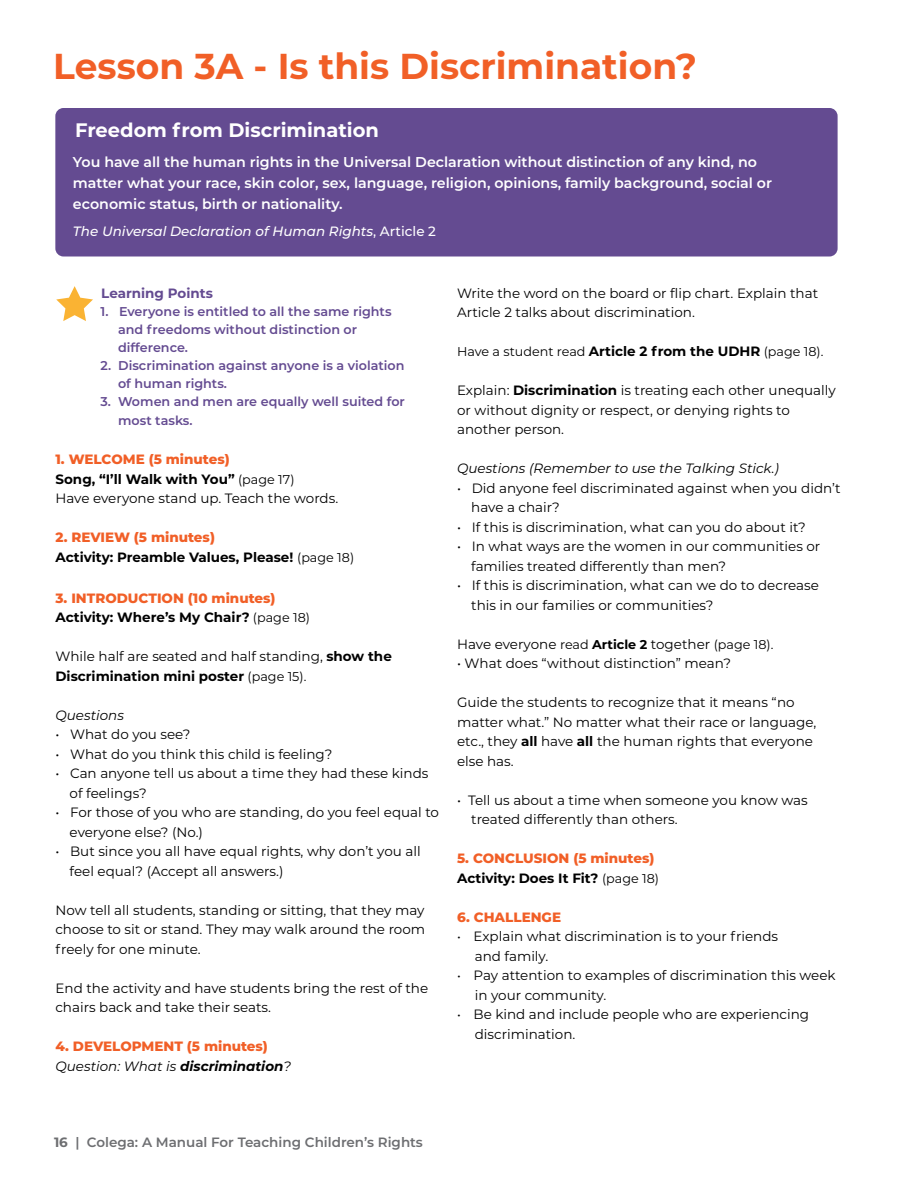
<style>
.page{position:relative;width:918px;height:1188px;background:#fff}
.page>*{position:absolute;margin:0;border:0;box-sizing:border-box;transform-origin:0 0}
.t1{font:700 36px "Montserrat";color:#f15f27}
.t2{font:700 19.5px "Montserrat";color:#fff}
.t3{font:600 14.25px/21px "Montserrat";color:#fff}
.t4{font:13.5px/19.5px "Montserrat";color:#000}
.t5{font:800 13.5px/19.5px "Montserrat";color:#f15f27}
.t6{font:700 13.5px/19.5px "Montserrat";color:#000}
.t7{font:italic 13.5px "Montserrat";color:#000}
.t8{font:italic 500 13.5px "Montserrat";color:#fff}
.t9{font:600 13.5px "Montserrat";color:#6d6e71}
.t10{font:700 13.5px "Montserrat";color:#644b91}
.t11{font:600 12.75px/18px "Montserrat";color:#644b91}
.t12{font:12.75px "Montserrat";color:#000}
.s1{font-style:normal}
.s2{font-weight:800;color:#f15f27}
.s3{font-weight:700}
.s4{font-size:12.75px}
.s5{font-weight:400;font-size:12.75px}
.s6{font-weight:700;color:#000}
.s7{font-weight:400;font-size:12.75px;color:#000}
.s8{font-weight:400;font-style:italic;color:#000}
.s9{font-weight:700;font-style:italic;color:#000}
.s10{font-weight:700;font-size:13.5px}
.s11{font-weight:700;font-size:12.75px}
</style>
<div class="page">
<svg style="left:56px;top:286px;width:37px;height:35px"></svg>
<div style="left:55px;top:108px;width:783px;height:148px;background:#644b91;border-radius:8px"></div>
<h1 class="t1" style="left:53px;top:41px;width:645px">Lesson 3A - Is this Discrimination?</h1>
<h2 class="t2" style="left:75px;top:116px;width:305px">Freedom from Discrimination</h2>
<p class="t3" style="left:73px;top:151px;width:701px">You have all the human rights in the Universal Declaration without distinction of any kind, no matter what your race, skin color, sex, language, religion, opinions, family background, social or economic status, birth or nationality.</p>
<p class="t8" style="left:73px;top:222px;width:364px">The Universal Declaration of Human Rights<span class="s1">, Article 2</span></p>
<p class="t10" style="left:101px;top:283px;width:113px">Learning Points</p>
<p class="t11" style="left:118px;top:302px;width:275px;text-indent:-18px">1. Everyone is entitled to all the same rights and freedoms without distinction or difference.</p>
<p class="t11" style="left:118px;top:356px;width:288px;text-indent:-18px">2. Discrimination against anyone is a violation of human rights.</p>
<p class="t11" style="left:118px;top:391px;width:288px;line-height:19.5px;text-indent:-18px">3. Women and men are equally well suited for most tasks.</p>
<p class="t4" style="left:56px;top:449px;width:284px"><span class="s2">1. WELCOME (5 minutes)<br></span><span class="s3">Song, “I’ll Walk with You”</span> <span class="s4">(page 17)<br></span>Have everyone stand up. Teach the words.</p>
<p class="t6" style="left:56px;top:527px;width:300px"><span class="s2">2. REVIEW (5 minutes)<br></span>Activity: Preamble Values, Please! <span class="s5">(page 18)</span></p>
<p class="t5" style="left:56px;top:588px;width:256px">3. INTRODUCTION (10 minutes)<br><span class="s6">Activity: Where’s My Chair?</span> <span class="s7">(page 18)</span></p>
<p class="t4" style="left:56px;top:646px;width:338px">While half are seated and half standing, <span class="s3">show the<br>Discrimination mini poster</span> <span class="s4">(page 15).</span></p>
<p class="t7" style="left:56px;top:706px;width:70px">Questions</p>
<p class="t4" style="left:56px;top:724px;width:136px">• What do you see?</p>
<p class="t4" style="left:56px;top:744px;width:279px">• What do you think this child is feeling?</p>
<p class="t4" style="left:70px;top:763px;width:360px;text-indent:-14px">• Can anyone tell us about a time they had these kinds of feelings?</p>
<p class="t4" style="left:70px;top:802px;width:371px;text-indent:-14px">• For those of you who are standing, do you feel equal to everyone else? (No.)</p>
<p class="t4" style="left:70px;top:841px;width:353px;text-indent:-14px">• But since you all have equal rights, why don’t you all feel equal? (Accept all answers.)</p>
<p class="t4" style="left:56px;top:900px;width:371px;text-align:justify">Now tell all students, standing or sitting, that they may choose to sit or stand. They may walk around the room freely for one minute.</p>
<p class="t4" style="left:56px;top:978px;width:374px">End the activity and have students bring the rest of the chairs back and take their seats.</p>
<p class="t5" style="left:56px;top:1036px;width:237px">4. DEVELOPMENT (5 minutes)<br><span class="s8">Question: What is</span> <span class="s9">discrimination</span><span class="s8">?</span></p>
<p class="t4" style="left:457px;top:283px;width:363px">Write the word on the board or flip chart. Explain that<br>Article 2 talks about discrimination.</p>
<p class="t12" style="left:457px;top:343px;width:368px">Have a student read <span class="s10">Article 2 from the UDHR</span> (page 18).</p>
<p class="t4" style="left:457px;top:380px;width:380px">Explain: <span class="s3">Discrimination</span> is treating each other unequally or without dignity or respect, or denying rights to another person.</p>
<p class="t7" style="left:457px;top:459px;width:323px">Questions (Remember to use the Talking Stick.)</p>
<p class="t4" style="left:471px;top:478px;width:371px;text-indent:-14px">• Did anyone feel discriminated against when you didn’t have a chair?</p>
<p class="t4" style="left:457px;top:517px;width:350px">• If this is discrimination, what can you do about it?</p>
<p class="t4" style="left:471px;top:536px;width:351px;text-indent:-14px">• In what ways are the women in our communities or families treated differently than men?</p>
<p class="t4" style="left:471px;top:575px;width:349px;text-indent:-14px">• If this is discrimination, what can we do to decrease this in our families or communities?</p>
<p class="t4" style="left:457px;top:634px;width:318px">Have everyone <span class="s4">read</span> <span class="s11">Article 2</span> together <span class="s4">(page 18).</span></p>
<p class="t4" style="left:457px;top:653px;width:275px">• What does “without distinction” mean?</p>
<p class="t4" style="left:457px;top:692px;width:361px">Guide the students to recognize that it means “no matter what.” No matter what their race or language, etc., they <span class="s3">all</span> have <span class="s3">all</span> the human rights that everyone else has.</p>
<p class="t4" style="left:471px;top:790px;width:338px;text-indent:-14px">• Tell us about a time when someone you know was treated differently than others.</p>
<p class="t5" style="left:457px;top:848px;width:204px">5. CONCLUSION (5 minutes)<br><span class="s6">Activity: Does It Fit?</span> <span class="s7">(page 18)</span></p>
<p class="t5" style="left:457px;top:906px;width:105px">6. CHALLENGE</p>
<p class="t4" style="left:475px;top:926px;width:305px;text-indent:-18px"><span class="s4">•</span> Explain what discrimination is to your friends and family.</p>
<p class="t4" style="left:475px;top:965px;width:362px;text-indent:-18px"><span class="s4">•</span> Pay attention to examples of discrimination this week in your community.</p>
<p class="t4" style="left:475px;top:1004px;width:336px;text-indent:-18px"><span class="s4">•</span> Be kind and include people who are experiencing discrimination.</p>
<p class="t9" style="left:54px;top:1133px;width:370px"><span class="s3">16</span> | Colega: A Manual For Teaching Children’s Rights</p>
</div>
